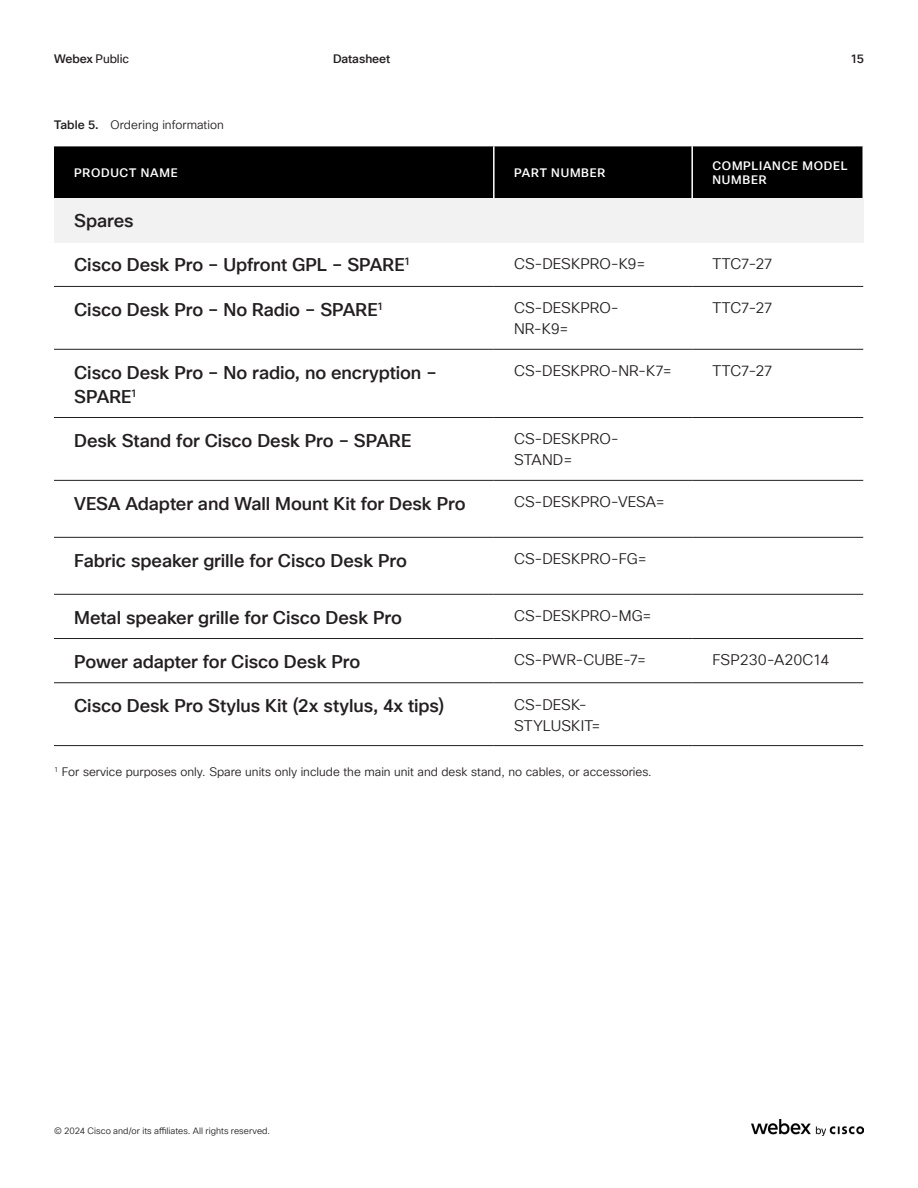
<style>
.page{position:relative;width:918px;height:1188px;background:#fff}
.page>*{position:absolute;margin:0;border:0;box-sizing:border-box;transform-origin:0 0}
.H5_Paragraph_Title{font:500 18px/24px "Cisco Sans TT";letter-spacing:-.005em;color:#231f20}
.Body{font:15px/21px "Cisco Sans TT Light";letter-spacing:.005em;color:#231f20}
.t1{font:12px "Cisco Sans TT Light";color:#231f20}
.t2{font:500 12px/14.4px "Cisco Sans TT";letter-spacing:.06em;color:#fff}
.t3{font:12px "Cisco Sans TT";letter-spacing:-.01em;color:#231f20}
.t4{font:500 12px "Cisco Sans TT";letter-spacing:-.005em;color:#231f20}
.t5{font:9px "Cisco Sans TT Light";letter-spacing:.005em;color:#231f20}
.s1{font-weight:500}
.s2{font-family:"Cisco Sans TT";font-weight:500}
</style>
<div class="page">
<div style="left:54px;top:146px;width:808px;height:52px;background:#000"></div>
<div style="left:54px;top:198px;width:809px;height:44px;background:#f2f2f2"></div>
<hr style="left:493px;top:146px;width:2px;height:52px;background:#fff">
<hr style="left:691px;top:146px;width:2px;height:52px;background:#fff">
<hr style="left:54px;top:286px;width:440px;height:1px;background:#231f20">
<hr style="left:494px;top:286px;width:198px;height:1px;background:#231f20">
<hr style="left:692px;top:286px;width:171px;height:1px;background:#231f20">
<hr style="left:54px;top:349px;width:440px;height:1px;background:#231f20">
<hr style="left:494px;top:349px;width:198px;height:1px;background:#231f20">
<hr style="left:692px;top:349px;width:171px;height:1px;background:#231f20">
<hr style="left:54px;top:417px;width:440px;height:1px;background:#231f20">
<hr style="left:494px;top:417px;width:198px;height:1px;background:#231f20">
<hr style="left:692px;top:417px;width:171px;height:1px;background:#231f20">
<hr style="left:54px;top:480px;width:440px;height:1px;background:#231f20">
<hr style="left:494px;top:480px;width:198px;height:1px;background:#231f20">
<hr style="left:692px;top:480px;width:171px;height:1px;background:#231f20">
<hr style="left:54px;top:537px;width:440px;height:1px;background:#231f20">
<hr style="left:494px;top:537px;width:198px;height:1px;background:#231f20">
<hr style="left:692px;top:537px;width:171px;height:1px;background:#231f20">
<hr style="left:54px;top:594px;width:440px;height:1px;background:#231f20">
<hr style="left:494px;top:594px;width:198px;height:1px;background:#231f20">
<hr style="left:692px;top:594px;width:171px;height:1px;background:#231f20">
<hr style="left:54px;top:638px;width:440px;height:1px;background:#231f20">
<hr style="left:494px;top:638px;width:198px;height:1px;background:#231f20">
<hr style="left:692px;top:638px;width:171px;height:1px;background:#231f20">
<hr style="left:54px;top:682px;width:440px;height:1px;background:#231f20">
<hr style="left:494px;top:682px;width:198px;height:1px;background:#231f20">
<hr style="left:692px;top:682px;width:171px;height:1px;background:#231f20">
<hr style="left:54px;top:745px;width:440px;height:1px;background:#231f20">
<hr style="left:494px;top:745px;width:198px;height:1px;background:#231f20">
<hr style="left:692px;top:745px;width:171px;height:1px;background:#231f20">
<img style="left:752px;top:1119px;width:112px;height:16px">
<p class="t3" style="left:54px;top:51px;width:77px"><span class="s1">Webex</span> Public</p>
<p class="t4" style="left:333px;top:51px;width:59px">Datasheet</p>
<p class="t4" style="left:850px;top:51px;width:15px">15</p>
<p class="t1" style="left:54px;top:117px;width:171px"><span class="s2">Table 5.</span> Ordering information</p>
<p class="t2" style="left:74px;top:166px;width:105px">PRODUCT NAME</p>
<p class="t2" style="left:514px;top:166px;width:93px">PART NUMBER</p>
<p class="t2" style="left:712px;top:159px;width:137px">COMPLIANCE MODEL<br>NUMBER</p>
<p class="H5_Paragraph_Title" style="left:74px;top:209px;width:61px">Spares</p>
<p class="H5_Paragraph_Title" style="left:74px;top:254px;width:338px">Cisco Desk Pro – Upfront GPL – SPARE<sup>1</sup></p>
<p class="Body" style="left:514px;top:254px;width:133px">CS-DESKPRO-K9=</p>
<p class="Body" style="left:712px;top:254px;width:62px">TTC7-27</p>
<p class="H5_Paragraph_Title" style="left:74px;top:298px;width:311px">Cisco Desk Pro – No Radio – SPARE<sup>1</sup></p>
<p class="Body" style="left:514px;top:298px;width:106px">CS-DESKPRO-<br>NR-K9=</p>
<p class="Body" style="left:712px;top:298px;width:62px">TTC7-27</p>
<p class="H5_Paragraph_Title" style="left:74px;top:361px;width:364px">Cisco Desk Pro – No radio, no encryption –<br>SPARE<sup>1</sup></p>
<p class="Body" style="left:514px;top:361px;width:159px">CS-DESKPRO-NR-K7=</p>
<p class="Body" style="left:712px;top:361px;width:62px">TTC7-27</p>
<p class="H5_Paragraph_Title" style="left:74px;top:429px;width:339px">Desk Stand for Cisco Desk Pro – SPARE</p>
<p class="Body" style="left:514px;top:429px;width:106px">CS-DESKPRO-<br>STAND=</p>
<p class="H5_Paragraph_Title" style="left:74px;top:492px;width:393px">VESA Adapter and Wall Mount Kit for Desk Pro</p>
<p class="Body" style="left:514px;top:492px;width:152px">CS-DESKPRO-VESA=</p>
<p class="H5_Paragraph_Title" style="left:74px;top:549px;width:334px">Fabric speaker grille for Cisco Desk Pro</p>
<p class="Body" style="left:514px;top:549px;width:134px">CS-DESKPRO-FG=</p>
<p class="H5_Paragraph_Title" style="left:74px;top:606px;width:329px">Metal speaker grille for Cisco Desk Pro</p>
<p class="Body" style="left:514px;top:606px;width:139px">CS-DESKPRO-MG=</p>
<p class="H5_Paragraph_Title" style="left:74px;top:650px;width:288px">Power adapter for Cisco Desk Pro</p>
<p class="Body" style="left:514px;top:650px;width:134px">CS-PWR-CUBE-7=</p>
<p class="Body" style="left:712px;top:650px;width:119px">FSP230-A20C14</p>
<p class="H5_Paragraph_Title" style="left:74px;top:694px;width:372px">Cisco Desk Pro Stylus Kit (2x stylus, 4x tips)</p>
<p class="Body" style="left:514px;top:694px;width:88px">CS-DESK-<br>STYLUSKIT=</p>
<p class="t1" style="left:54px;top:764px;width:599px"><sup>1</sup> For service purposes only. Spare units only include the main unit and desk stand, no cables, or accessories.</p>
<p class="t5" style="left:54px;top:1125px;width:218px">© 2024 Cisco and/or its affiliates. All rights reserved.</p>
</div>
